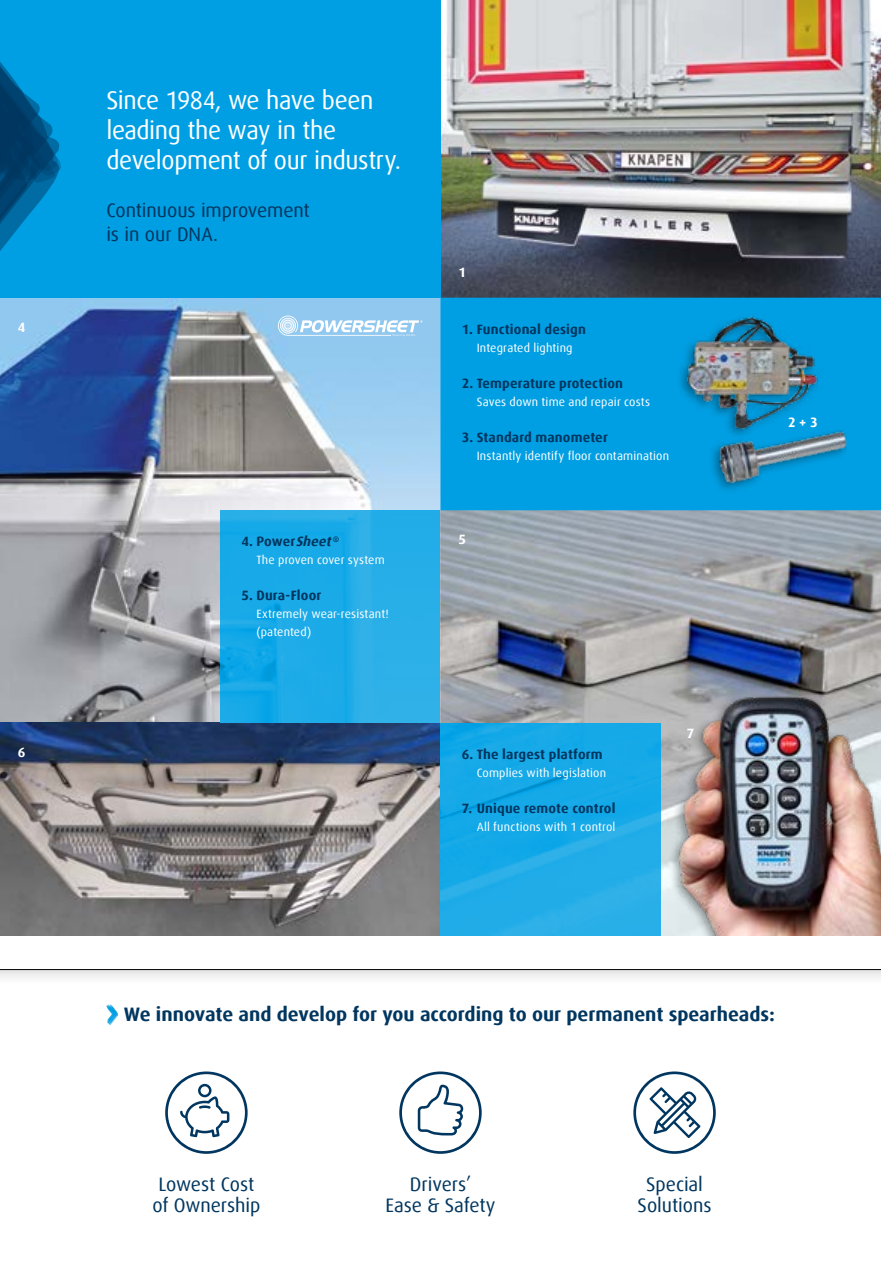
<style>
.page{position:relative;width:881px;height:1263px;background:#fff}
.page>*{position:absolute;margin:0;border:0;box-sizing:border-box;transform-origin:0 0}
.t1{font:25.5px/30px "Dax Offc Pro";letter-spacing:-.015em;color:#fff}
.t2{font:19.5px/21px "Dax Offc Pro";letter-spacing:-.005em;color:#00365f;text-align:center}
.t3{font:700 19.5px "Dax Offc Pro";color:#00365f}
.t4{font:700 13.5px "Dax Offc Pro";letter-spacing:.01em;color:#00365f}
.t5{font:700 13.5px "Dax Offc Pro";color:#fff}
.t6{font:12px/18px "Dax Offc Pro";letter-spacing:.015em;color:#fff}
.s1{font-style:italic}
</style>
<div class="page">
<img style="left:0;top:298px;width:440px;height:637px">
<img style="left:440px;top:0;width:440px;height:298px">
<img style="left:440px;top:510px;width:440px;height:425px">
<div style="left:440px;top:298px;width:440px;height:212px;background:#009fe3"></div>
<div style="left:0;top:0;width:440px;height:298px;background:#009fe3"></div>
<svg style="left:0;top:970px;width:880px;height:8px"></svg>
<hr style="left:0;top:969px;width:880px;height:1px;background:#000">
<img style="left:440px;top:723px;width:220px;height:212px">
<div style="left:668px;top:694px;width:212px;height:241px;background:#000;opacity:.35"></div>
<img style="left:675px;top:650px;width:205px;height:285px">
<img style="left:220px;top:510px;width:220px;height:213px">
<svg style="left:278px;top:316px;width:144px;height:20px"></svg>
<svg style="left:0;top:62px;width:61px;height:273px"></svg>
<svg style="left:399px;top:1071px;width:82px;height:83px"></svg>
<svg style="left:633px;top:1071px;width:82px;height:83px"></svg>
<svg style="left:165px;top:1071px;width:82px;height:83px"></svg>
<img style="left:668px;top:311px;width:178px;height:185px">
<svg style="left:106px;top:1004px;width:12px;height:21px"></svg>
<p class="t5" style="left:18px;top:318px;width:9px">4</p>
<h1 class="t1" style="left:106px;top:85px;width:296px">Since 1984, we have been leading the way in the development of our industry.</h1>
<h2 class="t2" style="left:106px;top:198px;width:205px;line-height:24px;text-align:left">Continuous improvement is in our DNA.</h2>
<p class="t4" style="left:241px;top:533px;width:99px">4. Power<span class="s1">Sheet</span><sup>®</sup></p>
<p class="t6" style="left:256px;top:551px;width:130px">The proven cover system</p>
<p class="t4" style="left:241px;top:587px;width:81px">5. Dura-Floor</p>
<p class="t6" style="left:256px;top:605px;width:134px">Extremely wear-resistant! (patented)</p>
<p class="t5" style="left:458px;top:263px;width:9px">1</p>
<p class="t4" style="left:461px;top:320px;width:125px">1. Functional design</p>
<p class="t6" style="left:476px;top:339px;width:97px">Integrated lighting</p>
<p class="t4" style="left:461px;top:374px;width:163px">2. Temperature protection</p>
<p class="t6" style="left:476px;top:393px;width:175px">Saves down time and repair costs</p>
<p class="t4" style="left:461px;top:428px;width:147px">3. Standard manometer</p>
<p class="t6" style="left:476px;top:447px;width:194px">Instantly identify floor contamination</p>
<p class="t5" style="left:458px;top:531px;width:9px">5</p>
<p class="t5" style="left:18px;top:743px;width:9px">6</p>
<p class="t4" style="left:461px;top:746px;width:142px">6. The largest platform</p>
<p class="t6" style="left:476px;top:764px;width:131px">Complies with legislation</p>
<p class="t4" style="left:461px;top:800px;width:155px">7. Unique remote control</p>
<p class="t6" style="left:476px;top:818px;width:140px">All functions with 1 control</p>
<p class="t5" style="left:686px;top:724px;width:9px">7</p>
<p class="t5" style="left:787px;top:414px;width:31px">2 + 3</p>
<h2 class="t3" style="left:124px;top:1001px;width:652px">We innovate and develop for you according to our permanent spearheads:</h2>
<h2 class="t2" style="left:152px;top:1174px;width:109px">Lowest Cost of Ownership</h2>
<h2 class="t2" style="left:385px;top:1174px;width:112px">Drivers’<br>Ease &amp; Safety</h2>
<h2 class="t2" style="left:637px;top:1174px;width:75px">Special<br>Solutions</h2>
</div>
